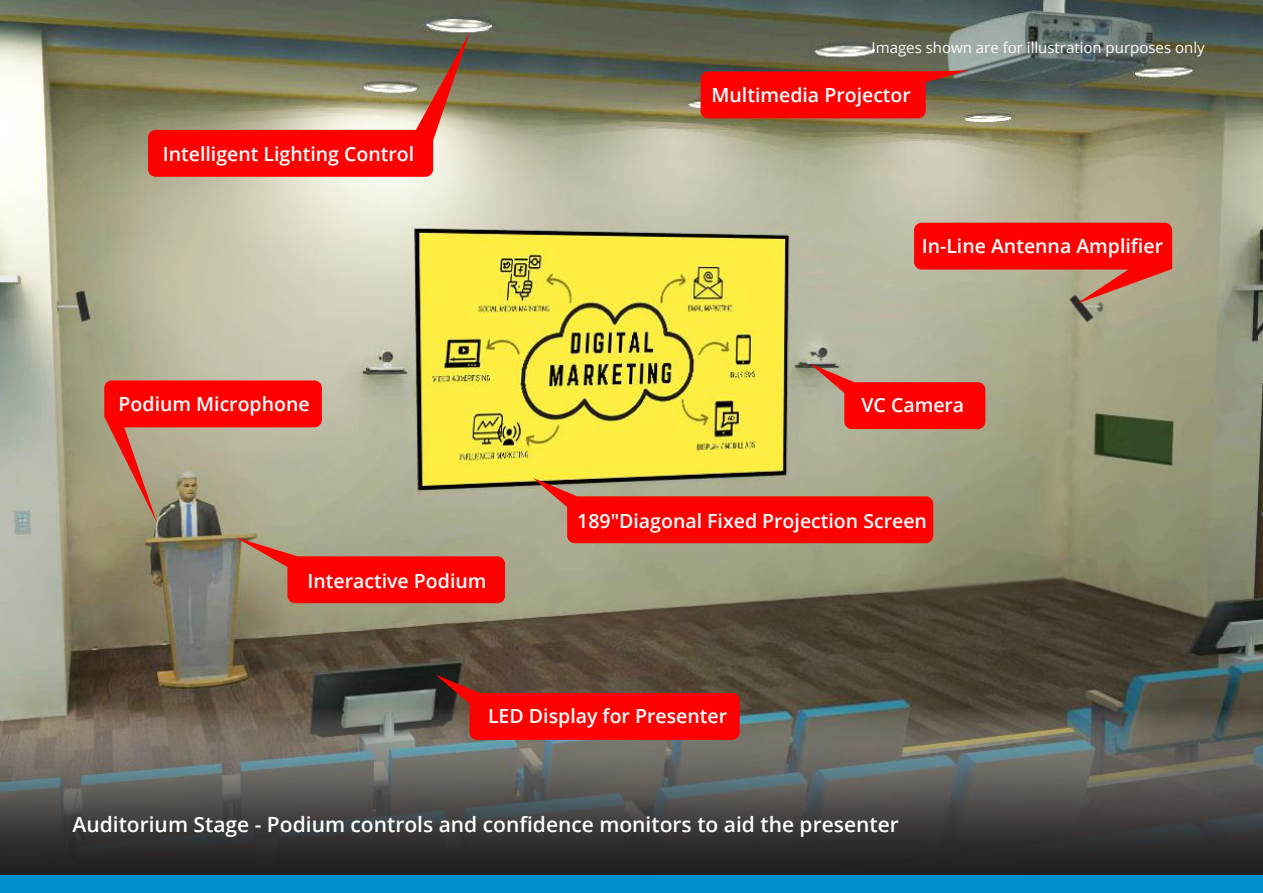
<style>
.page{position:relative;width:1263px;height:893px;background:#fff}
.page>*{position:absolute;margin:0;border:0;box-sizing:border-box;transform-origin:0 0}
.t1{font:600 21px "Open Sans";color:#fff}
.t2{font:600 19.5px "Open Sans";color:#fff}
.t3{font:15px "Open Sans";color:#fcfcfc}
</style>
<div class="page">
<img style="left:0;top:0;width:1263px;height:883px">
<div style="left:0;top:874px;width:1262px;height:19px;background:#008fcc"></div>
<svg style="left:0;top:675px;width:1263px;height:199px;background:#51514c"></svg>
<svg style="left:435px;top:675px;width:305px;height:65px;background:#c31a15"></svg>
<svg style="left:701px;top:70px;width:267px;height:48px;background:#e5110e"></svg>
<svg style="left:148px;top:32px;width:322px;height:145px;background:#ad604d"></svg>
<svg style="left:236px;top:537px;width:269px;height:66px;background:#d94136"></svg>
<svg style="left:104px;top:380px;width:218px;height:144px;background:#c86e5d"></svg>
<svg style="left:533px;top:478px;width:400px;height:65px;background:#df362d"></svg>
<svg style="left:810px;top:364px;width:175px;height:65px;background:#de463d"></svg>
<svg style="left:914px;top:223px;width:258px;height:81px;background:#e0443a"></svg>
<p class="t3" style="left:871px;top:38px;width:335px">Images shown are for illustration purposes only</p>
<p class="t2" style="left:163px;top:140px;width:253px">Intelligent Lighting Control</p>
<p class="t2" style="left:119px;top:391px;width:193px">Podium Microphone</p>
<p class="t2" style="left:307px;top:567px;width:180px">Interactive Podium</p>
<p class="t2" style="left:711px;top:81px;width:201px">Multimedia Projector</p>
<p class="t2" style="left:922px;top:233px;width:243px">In-Line Antenna Amplifier</p>
<p class="t2" style="left:861px;top:392px;width:104px">VC Camera</p>
<p class="t2" style="left:577px;top:507px;width:351px">189"Diagonal Fixed Projection Screen</p>
<p class="t2" style="left:488px;top:702px;width:241px">LED Display for Presenter</p>
<p class="t1" style="left:72px;top:810px;width:828px">Auditorium Stage - Podium controls and confidence monitors to aid the presenter</p>
</div>
